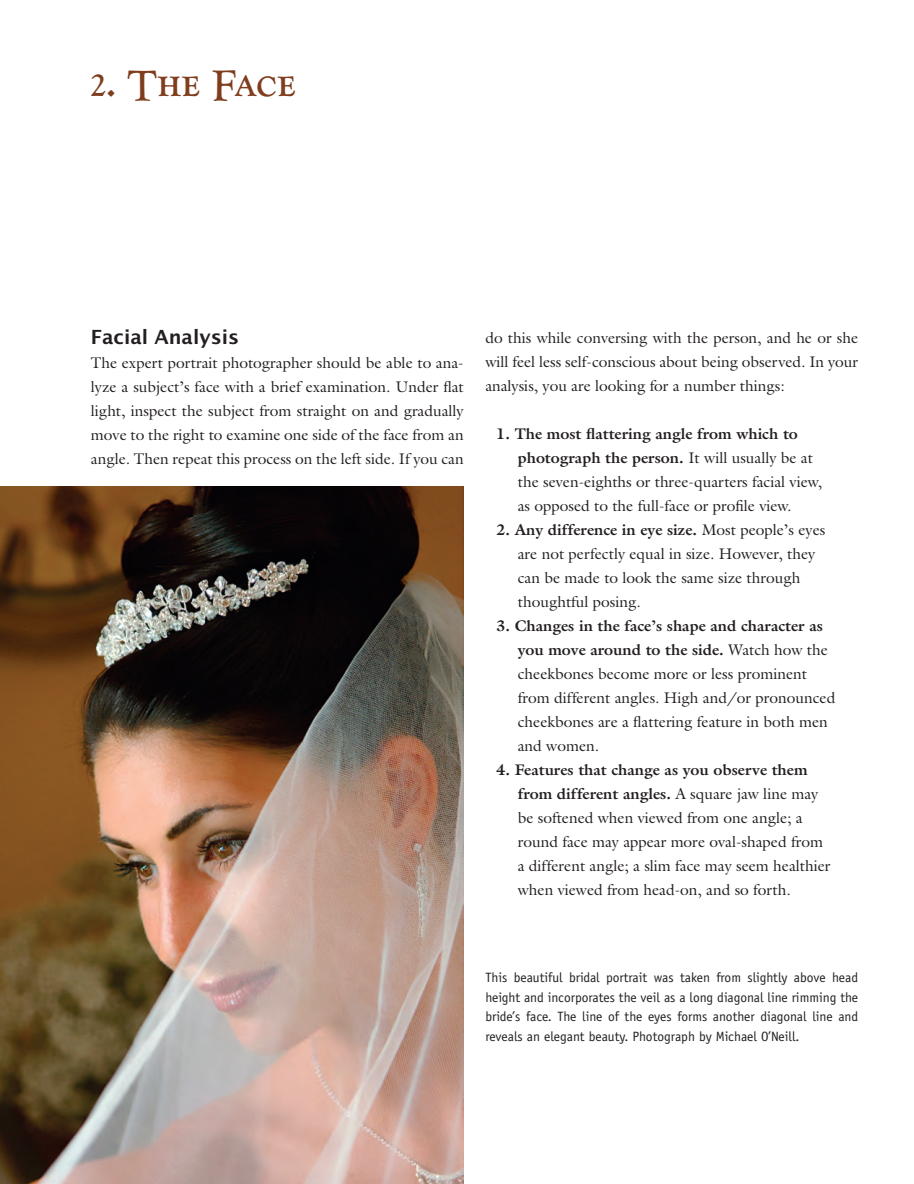
<style>
.page{position:relative;width:914px;height:1184px;background:#fff}
.page>*{position:absolute;margin:0;border:0;box-sizing:border-box;transform-origin:0 0}
.hurter_caption{font:37.5px "Goudy Cat DCD";color:#7f3d1e}
.hurter_A-sub{font:600 19.5px "Lucida Sans";color:#231f20}
.hurter_body{font:15.45px/24px "Galliard";color:#231f20}
.hurter_caption-2{font:13.5px/19.5px "Officina Sans";color:#231f20;text-align:justify}
.s1{font-weight:700}
</style>
<div class="page">
<img style="left:0;top:486px;width:464px;height:698px">
<p class="hurter_caption" style="left:91px;top:60px;width:206px">2. The Face</p>
<p class="hurter_A-sub" style="left:91px;top:325px;width:150px">Facial Analysis</p>
<p class="hurter_body" style="left:91px;top:351px;width:374px;text-align:justify">The expert portrait photographer should be able to ana&shy;lyze a subject’s face with a brief examination. Under flat light, inspect the subject from straight on and gradually move to the right to examine one side of the face from an angle. Then repeat this process on the left side. If you can</p>
<p class="hurter_body" style="left:485px;top:325px;width:374px;text-align:justify">do this while conversing with the person, and he or she will feel less self-conscious about being observed. In your analysis, you are looking for a number things:</p>
<p class="hurter_body" style="left:518px;top:421px;width:306px;text-indent:-22px"><span class="s1">1. The most flattering angle from which to photograph the person.</span> It will usually be at the seven-eighths or three-quarters facial view, as opposed to the full-face or profile view.</p>
<p class="hurter_body" style="left:518px;top:517px;width:309px;text-indent:-22px"><span class="s1">2. Any difference in eye size.</span> Most people’s eyes are not perfectly equal in size. However, they can be made to look the same size through thoughtful posing.</p>
<p class="hurter_body" style="left:518px;top:613px;width:319px;text-indent:-22px"><span class="s1">3. Changes in the face’s shape and character as you move around to the side.</span> Watch how the cheekbones become more or less prominent from different angles. High and/or pronounced cheekbones are a flattering feature in both men and women.</p>
<p class="hurter_body" style="left:518px;top:757px;width:314px;text-indent:-22px"><span class="s1">4. Features that change as you observe them from different angles.</span> A square jaw line may be softened when viewed from one angle; a round face may appear more oval-shaped from a different angle; a slim face may seem healthier when viewed from head-on, and so forth.</p>
<p class="hurter_caption-2" style="left:485px;top:968px;width:374px">This beautiful bridal portrait was taken from slightly above head height and incorporates the veil as a long diagonal line rimming the bride’s face. The line of the eyes forms another diagonal line and reveals an elegant beauty. Photograph by Michael O’Neill.</p>
</div>
